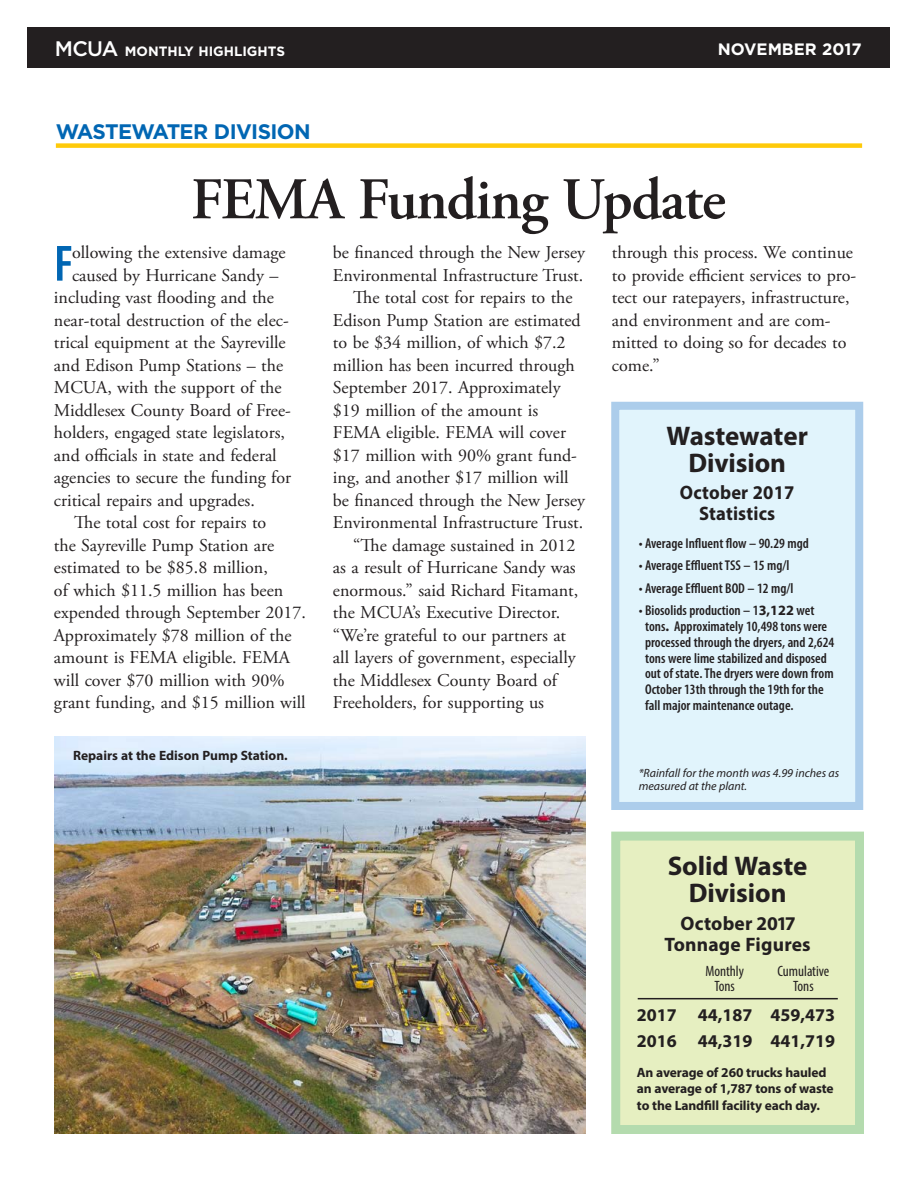
<style>
.page{position:relative;width:918px;height:1188px;background:#fff}
.page>*{position:absolute;margin:0;border:0;box-sizing:border-box;transform-origin:0 0}
.t1{font:600 58.95px "Adobe Garamond Pro";letter-spacing:-.02em;color:#231f20}
.t2{font:600 condensed 51.45px "Myriad Pro";color:#0166b3}
.t3{font:700 27px/27px "Myriad Pro";letter-spacing:-.005em;color:#231f20;text-align:center}
.t4{font:700 21px "Gotham";letter-spacing:-.03em;color:#0166b3}
.t5{font:700 19.5px/21px "Myriad Pro";letter-spacing:.01em;color:#231f20;text-align:center}
.t6{font:700 19.5px/21px "Myriad Pro";letter-spacing:.01em;color:#231f20;text-align:center;scale:.95 1}
.t7{font:18px/22.5px "Adobe Garamond Pro";color:#231f20}
.t8{font:700 18px/25.5px "Myriad Pro";color:#231f20}
.t9{font:700 16.5px "Gotham";color:#fff}
.t10{font:condensed 15px "Myriad Pro";color:#231f20}
.t11{font:600 condensed 14.25px/15.8px "Myriad Pro";color:#231f20}
.t12{font:700 13.5px/16.5px "Myriad Pro";letter-spacing:-.01em;color:#231f20}
.t13{font:700 13.5px "Gotham";color:#fff}
.t14{font:italic 12px/13.5px "Myriad Pro";color:#231f20}
.s1{font-weight:500;font-size:21px}
.s2{font-weight:700;font-stretch:normal}
</style>
<div class="page">
<div style="left:28px;top:27px;width:862px;height:41px;background:#231f20"></div>
<div style="left:56px;top:143px;width:806px;height:5px;background:#feca0a"></div>
<div style="left:611px;top:402px;width:252px;height:408px;background:#e1f4fc;border:8px solid #accdeb"></div>
<div style="left:616px;top:836px;width:244px;height:294px;background:#e6efc1"></div>
<div style="left:611px;top:832px;width:253px;height:302px;border:9px solid #b4dbae"></div>
<hr style="left:638px;top:998px;width:200px;height:1px;background:#231f20">
<img style="left:55px;top:736px;width:530px;height:398px">
<p class="t13" style="left:55px;top:44px;width:232px"><span class="s1">MCUA</span> MONTHLY HIGHLIGHTS</p>
<p class="t9" style="left:718px;top:39px;width:145px">NOVEMBER 2017</p>
<p class="t4" style="left:56px;top:119px;width:256px">WASTEWATER DIVISION</p>
<h1 class="t1" style="left:191px;top:166px;width:537px">FEMA Funding Update</h1>
<h2 class="t2" style="left:54px;top:235px;width:21px">F</h2>
<p class="t7" style="left:72px;top:242px;width:215px">ollowing the extensive damage</p>
<p class="t7" style="left:72px;top:264px;width:208px">caused by Hurricane Sandy –</p>
<p class="t7" style="left:54px;top:287px;width:222px">including vast flooding and the</p>
<p class="t7" style="left:54px;top:309px;width:236px">near-total destruction of the elec-</p>
<p class="t7" style="left:54px;top:332px;width:233px">trical equipment at the Sayreville</p>
<p class="t7" style="left:54px;top:354px;width:231px">and Edison Pump Stations – the</p>
<p class="t7" style="left:54px;top:377px;width:229px">MCUA, with the support of the</p>
<p class="t7" style="left:54px;top:399px;width:239px">Middlesex County Board of Free-</p>
<p class="t7" style="left:54px;top:422px;width:233px">holders, engaged state legislators,</p>
<p class="t7" style="left:54px;top:444px;width:224px">and officials in state and federal</p>
<p class="t7" style="left:54px;top:467px;width:239px">agencies to secure the funding for</p>
<p class="t7" style="left:54px;top:489px;width:202px">critical repairs and upgrades.</p>
<p class="t7" style="left:74px;top:512px;width:194px">The total cost for repairs to</p>
<p class="t7" style="left:54px;top:534px;width:222px">the Sayreville Pump Station are</p>
<p class="t7" style="left:54px;top:557px;width:215px">estimated to be $85.8 million,</p>
<p class="t7" style="left:54px;top:579px;width:231px">of which $11.5 million has been</p>
<p class="t7" style="left:54px;top:602px;width:254px">expended through September 2017.</p>
<p class="t7" style="left:54px;top:624px;width:239px">Approximately $78 million of the</p>
<p class="t7" style="left:54px;top:647px;width:237px">amount is FEMA eligible. FEMA</p>
<p class="t7" style="left:54px;top:669px;width:232px">will cover $70 million with 90%</p>
<p class="t7" style="left:54px;top:692px;width:253px">grant funding, and $15 million will</p>
<p class="t12" style="left:73px;top:747px;width:216px">Repairs at the Edison Pump Station.</p>
<p class="t7" style="left:333px;top:242px;width:254px">be financed through the New Jersey</p>
<p class="t7" style="left:333px;top:264px;width:252px">Environmental Infrastructure Trust.</p>
<p class="t7" style="left:353px;top:287px;width:221px">The total cost for repairs to the</p>
<p class="t7" style="left:333px;top:309px;width:249px">Edison Pump Station are estimated</p>
<p class="t7" style="left:333px;top:332px;width:234px">to be $34 million, of which $7.2</p>
<p class="t7" style="left:333px;top:354px;width:243px">million has been incurred through</p>
<p class="t7" style="left:333px;top:377px;width:229px">September 2017. Approximately</p>
<p class="t7" style="left:333px;top:399px;width:207px">$19 million of the amount is</p>
<p class="t7" style="left:333px;top:422px;width:235px">FEMA eligible. FEMA will cover</p>
<p class="t7" style="left:333px;top:444px;width:246px">$17 million with 90% grant fund-</p>
<p class="t7" style="left:333px;top:467px;width:237px">ing, and another $17 million will</p>
<p class="t7" style="left:333px;top:489px;width:254px">be financed through the New Jersey</p>
<p class="t7" style="left:333px;top:512px;width:252px">Environmental Infrastructure Trust.</p>
<p class="t7" style="left:353px;top:534px;width:224px">“The damage sustained in 2012</p>
<p class="t7" style="left:333px;top:557px;width:244px">as a result of Hurricane Sandy was</p>
<p class="t7" style="left:333px;top:579px;width:247px">enormous.” said Richard Fitamant,</p>
<p class="t7" style="left:333px;top:602px;width:229px">the MCUA’s Executive Director.</p>
<p class="t7" style="left:333px;top:624px;width:235px">“We’re grateful to our partners at</p>
<p class="t7" style="left:333px;top:647px;width:244px">all layers of government, especially</p>
<p class="t7" style="left:333px;top:669px;width:226px">the Middlesex County Board of</p>
<p class="t7" style="left:333px;top:692px;width:213px">Freeholders, for supporting us</p>
<p class="t7" style="left:612px;top:242px;width:246px">through this process. We continue to provide efficient services to pro&shy;tect our ratepayers, infrastructure, and environment and are com&shy;mitted to doing so for decades to come.”</p>
<h3 class="t3" style="left:667px;top:421px;width:143px">Wastewater<br>Division</h3>
<p class="t6" style="left:680px;top:482px;width:122px">October 2017<br>Statistics</p>
<p class="t11" style="left:639px;top:536px;width:172px">• Average Influent flow – 90.29 mgd</p>
<p class="t11" style="left:639px;top:558px;width:152px">• Average Effluent TSS – 15 mg/l</p>
<p class="t11" style="left:639px;top:581px;width:156px">• Average Effluent BOD – 12 mg/l</p>
<p class="t11" style="left:645px;top:603px;width:191px;text-indent:-6px">• Biosolids production – 1<span class="s2">3,122</span> wet tons<span class="s2">.</span> Approximately 10,498 tons were processed through the dryers, and 2,624 tons were lime stabilized and disposed out of state. The dryers were down from October 13th through the 19th for the fall major maintenance outage.</p>
<p class="t14" style="left:639px;top:766px;width:202px">*Rainfall for the month was 4.99 inches as measured at the plant.</p>
<h3 class="t3" style="left:668px;top:852px;width:141px">Solid Waste<br>Division</h3>
<p class="t5" style="left:664px;top:912px;width:148px">October 2017<br>Tonnage Figures</p>
<p class="t10" style="left:705px;top:962px;width:40px">Monthly</p>
<p class="t10" style="left:778px;top:962px;width:53px">Cumulative</p>
<p class="t10" style="left:714px;top:977px;width:22px">Tons</p>
<p class="t10" style="left:793px;top:977px;width:22px">Tons</p>
<p class="t8" style="left:637px;top:1002px;width:200px">2017 44,187 459,473<br>2016 44,319 441,719</p>
<p class="t12" style="left:637px;top:1063px;width:198px">An average of 260 trucks hauled an average of 1,787 tons of waste to the Landfill facility each day.</p>
</div>
